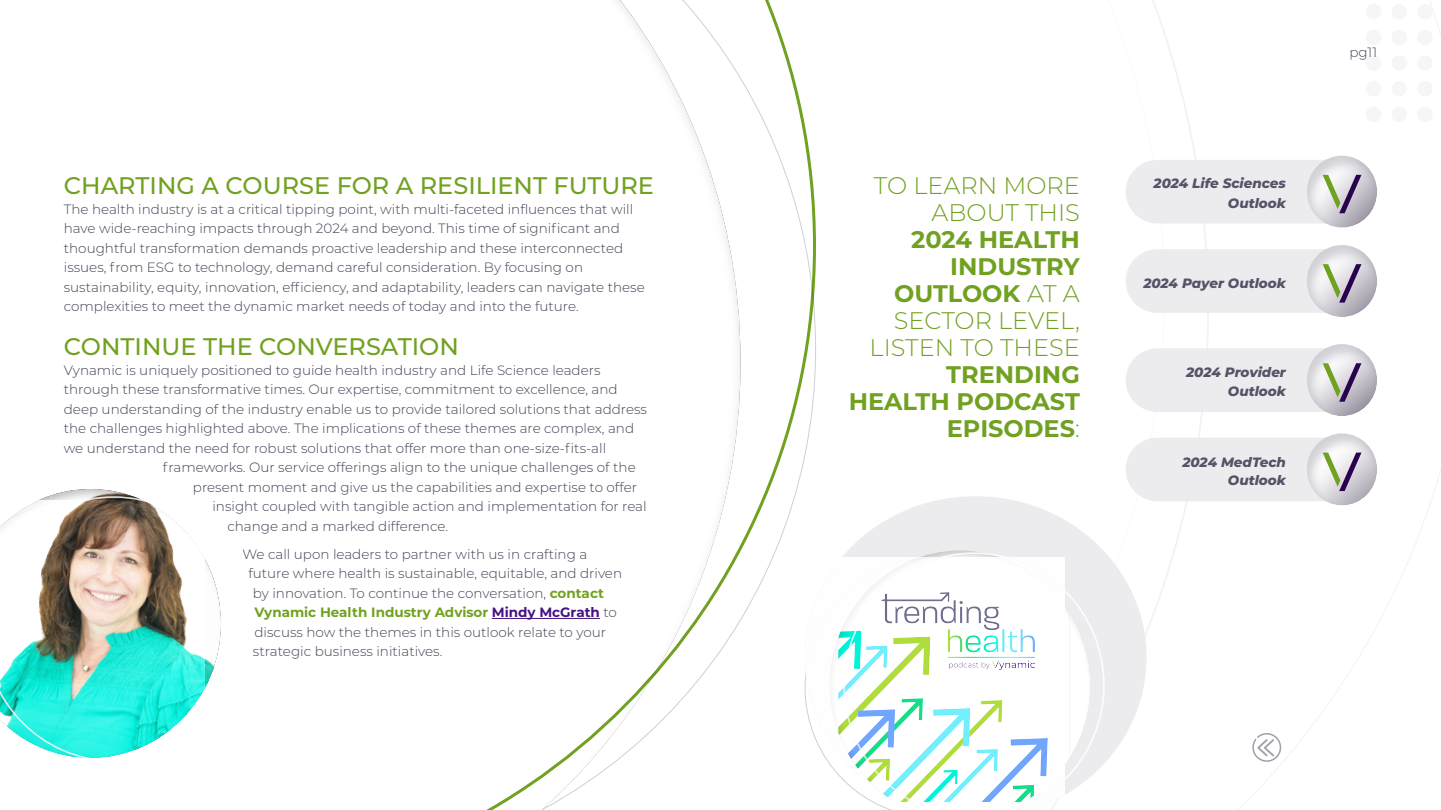
<style>
.page{position:relative;width:1441px;height:810px;background:#fff}
.page>*{position:absolute;margin:0;border:0;box-sizing:border-box;transform-origin:0 0}
.t1{font:300 24px/27px "Montserrat";color:#71a121;text-align:right}
.t2{font:500 24px "Montserrat";color:#71a121}
.t3{font:700 24px/27px "Montserrat";color:#71a121;text-align:right}
.t4{font:300 13.5px/19.5px "Montserrat";color:#414156}
.t5{font:italic 800 13.5px/19.5px "Montserrat";color:#545467;text-align:right}
.t6{font:700 13.5px "Montserrat";color:#71a121}
.s1{font-weight:700;color:#71a121}
.s2{color:#451284}
.s3{font-weight:300;color:#414156}
.s4{font-weight:700}
.s5{font-weight:300}
</style>
<div class="page">
<svg style="left:486px;top:0;width:329px;height:810px"></svg>
<svg style="left:804px;top:496px;width:342px;height:267px;fill:#ececee"></svg>
<hr style="left:491px;top:618px;width:109px;height:1px;background:#451284">
<div style="left:0;top:478px;width:234px;height:281px;background:#000;opacity:.25"></div>
<div style="left:817px;top:540px;width:286px;height:270px;background:#000;opacity:.25"></div>
<svg style="left:0;top:496px;width:234px;height:263px"></svg>
<img style="left:0;top:501px;width:204px;height:258px">
<svg style="left:843px;top:552px;width:261px;height:258px"></svg>
<svg style="left:804px;top:557px;width:259px;height:253px"></svg>
<div style="left:1365px;top:4px;width:15px;height:15px;background:#f6f6f7;border-radius:50%"></div>
<div style="left:1391px;top:4px;width:15px;height:15px;background:#f6f6f7;border-radius:50%"></div>
<div style="left:1416px;top:4px;width:16px;height:15px;background:#f6f6f7;border-radius:50%"></div>
<div style="left:1365px;top:30px;width:15px;height:15px;background:#f6f6f7;border-radius:50%"></div>
<div style="left:1391px;top:30px;width:15px;height:15px;background:#f6f6f7;border-radius:50%"></div>
<div style="left:1416px;top:30px;width:16px;height:15px;background:#f6f6f7;border-radius:50%"></div>
<div style="left:1365px;top:55px;width:15px;height:16px;background:#f6f6f7;border-radius:50%"></div>
<div style="left:1391px;top:55px;width:15px;height:16px;background:#f6f6f7;border-radius:50%"></div>
<div style="left:1416px;top:55px;width:16px;height:16px;background:#f6f6f7;border-radius:50%"></div>
<div style="left:1365px;top:81px;width:15px;height:15px;background:#f6f6f7;border-radius:50%"></div>
<div style="left:1391px;top:81px;width:15px;height:15px;background:#f6f6f7;border-radius:50%"></div>
<div style="left:1416px;top:81px;width:16px;height:15px;background:#f6f6f7;border-radius:50%"></div>
<div style="left:1365px;top:107px;width:15px;height:15px;background:#f6f6f7;border-radius:50%"></div>
<div style="left:1391px;top:107px;width:15px;height:15px;background:#f6f6f7;border-radius:50%"></div>
<div style="left:1416px;top:107px;width:16px;height:15px;background:#f6f6f7;border-radius:50%"></div>
<div style="left:1125px;top:160px;width:247px;height:64px;background:#ececee;border-radius:32px"></div>
<div style="left:1292px;top:146px;width:96px;height:84px;background:#414156;opacity:.25"></div>
<svg style="left:1322px;top:175px;width:39px;height:38px"></svg>
<div style="left:1125px;top:249px;width:247px;height:64px;background:#ececee;border-radius:32px"></div>
<div style="left:1292px;top:235px;width:96px;height:84px;background:#414156;opacity:.25"></div>
<svg style="left:1322px;top:264px;width:39px;height:39px"></svg>
<div style="left:1125px;top:348px;width:247px;height:64px;background:#ececee;border-radius:32px"></div>
<div style="left:1292px;top:334px;width:96px;height:84px;background:#414156;opacity:.25"></div>
<svg style="left:1322px;top:363px;width:39px;height:39px"></svg>
<div style="left:1125px;top:438px;width:247px;height:63px;background:#ececee;border-radius:32px"></div>
<div style="left:1292px;top:424px;width:96px;height:84px;background:#414156;opacity:.25"></div>
<svg style="left:1322px;top:453px;width:39px;height:38px"></svg>
<svg style="left:1252px;top:733px;width:29px;height:29px"></svg>
<h1 class="t2" style="left:64px;top:169px;width:591px">CHARTING A COURSE FOR A RESILIENT FUTURE</h1>
<p class="t4" style="left:64px;top:199px;width:582px">The health industry is at a critical tipping point, with multi-faceted influences that will have wide-reaching impacts through 2024 and beyond. This time of significant and thoughtful transformation demands proactive leadership and these interconnected issues, from ESG to technology, demand careful consideration. By focusing on sustainability, equity, innovation, efficiency, and adaptability, leaders can navigate these complexities to meet the dynamic market needs of today and into the future.</p>
<h1 class="t2" style="left:64px;top:330px;width:396px">CONTINUE THE CONVERSATION</h1>
<p class="t4" style="left:64px;top:360px;width:538px">Vynamic is uniquely positioned to guide health industry and Life Science leaders</p>
<p class="t4" style="left:64px;top:379px;width:555px">through these transformative times. Our expertise, commitment to excellence, and</p>
<p class="t4" style="left:64px;top:399px;width:584px">deep understanding of the industry enable us to provide tailored solutions that address</p>
<p class="t4" style="left:64px;top:418px;width:571px">the challenges highlighted above. The implications of these themes are complex, and</p>
<p class="t4" style="left:64px;top:438px;width:544px">we understand the need for robust solutions that offer more than one-size-fits-all</p>
<p class="t4" style="left:163px;top:457px;width:474px">frameworks. Our service offerings align to the unique challenges of the</p>
<p class="t4" style="left:193px;top:477px;width:445px">present moment and give us the capabilities and expertise to offer</p>
<p class="t4" style="left:212px;top:496px;width:435px">insight coupled with tangible action and implementation for real</p>
<p class="t4" style="left:227px;top:516px;width:222px">change and a marked difference.</p>
<p class="t4" style="left:242px;top:544px;width:346px">We call upon leaders to partner with us in crafting a</p>
<p class="t4" style="left:248px;top:563px;width:375px">future where health is sustainable, equitable, and driven</p>
<p class="t4" style="left:253px;top:583px;width:352px">by innovation. To continue the conversation, <span class="s1">contact</span></p>
<p class="t6" style="left:254px;top:602px;width:364px">Vynamic Health Industry Advisor <span class="s2">Mindy McGrath</span> <span class="s3">to</span></p>
<p class="t4" style="left:254px;top:622px;width:353px">discuss how the themes in this outlook relate to your</p>
<p class="t4" style="left:253px;top:641px;width:191px">strategic business initiatives.</p>
<h1 class="t1" style="left:873px;top:171px;width:207px">TO LEARN MORE<br>ABOUT THIS</h1>
<h1 class="t1" style="left:869px;top:225px;width:212px"><span class="s4">2024 HEALTH<br>INDUSTRY<br>OUTLOOK</span> AT A<br>SECTOR LEVEL,<br>LISTEN TO THESE</h1>
<h1 class="t3" style="left:848px;top:360px;width:233px">TRENDING<br>HEALTH PODCAST<br>EPISODES<span class="s5">:</span></h1>
<p class="t5" style="left:1153px;top:173px;width:134px">2024 Life Sciences<br>Outlook</p>
<p class="t5" style="left:1143px;top:272px;width:144px">2024 Payer Outlook</p>
<p class="t5" style="left:1185px;top:362px;width:101px">2024 Provider<br>Outlook</p>
<p class="t5" style="left:1182px;top:452px;width:105px;line-height:18px">2024 MedTech<br>Outlook</p>
<p class="t4" style="left:1348px;top:42px;width:29px">pg11</p>
</div>
